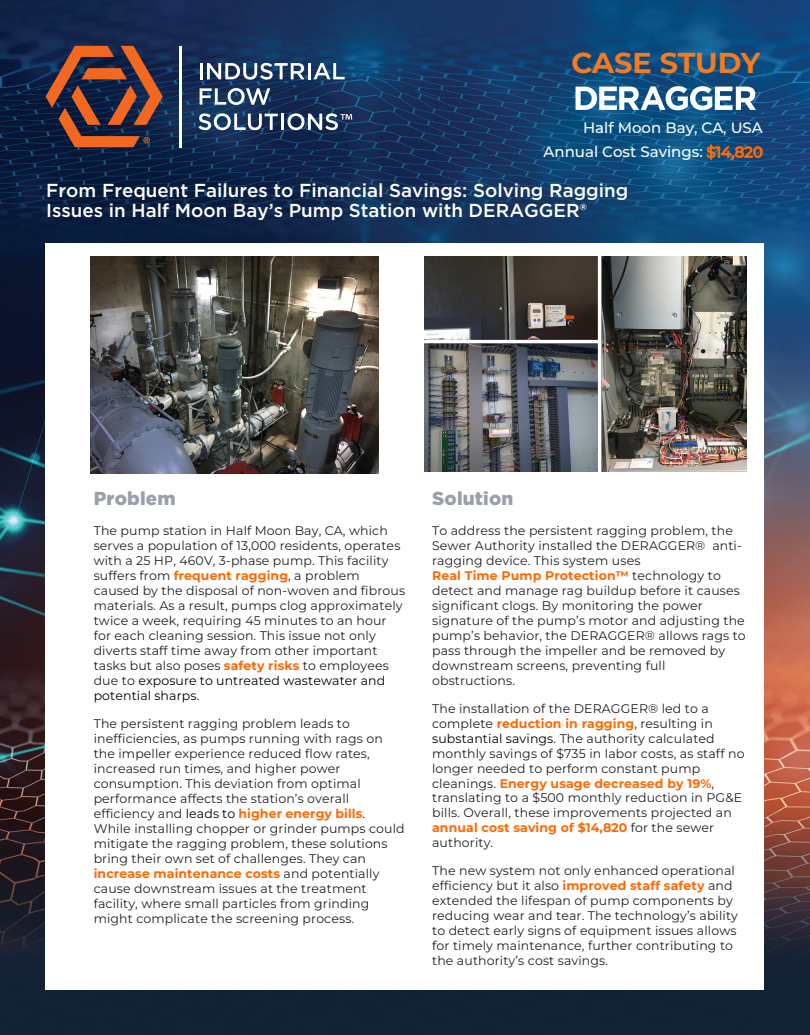
<style>
.page{position:relative;width:810px;height:1035px;background:#fff}
.page>*{position:absolute;margin:0;border:0;box-sizing:border-box;transform-origin:0 0}
.t1{font:700 28.75px "Montserrat";letter-spacing:-.01em;color:#f47b21}
.t2{font:19px "Myriad Pro";color:#f47b21}
.t3{font:500 18.75px/20.5px "Gotham";color:#fff}
.t4{font:900 18.75px "Gotham";letter-spacing:.01em;color:#9ba0a8}
.t5{font:500 15px/24.2px "Montserrat";color:#fff;text-align:right}
.t6{font:12.5px/15px "Montserrat";letter-spacing:.01em;color:#231f20}
.s1{color:#ff6900}
.s2{font-weight:700;color:#ff6900}
.s3{font-style:inherit}
.s4{color:#000}
</style>
<div class="page">
<img style="left:0;top:0;width:809px;height:1035px">
<div style="left:46px;top:243px;width:718px;height:747px;background:#fff"></div>
<hr style="left:200px;top:63px;width:3px;height:16px;background:#fff">
<svg style="left:207px;top:63px;width:98px;height:17px"></svg>
<hr style="left:308px;top:63px;width:3px;height:16px;background:#fff">
<svg style="left:314px;top:63px;width:31px;height:16px"></svg>
<svg style="left:200px;top:88px;width:70px;height:17px"></svg>
<svg style="left:199px;top:113px;width:79px;height:17px"></svg>
<hr style="left:281px;top:114px;width:3px;height:16px;background:#fff">
<hr style="left:180px;top:46px;width:2px;height:101px;background:#fff">
<svg style="left:46px;top:46px;width:117px;height:101px;background:#613c39"></svg>
<svg style="left:288px;top:113px;width:64px;height:17px"></svg>
<svg style="left:576px;top:86px;width:180px;height:24px"></svg>
<img style="left:90px;top:257px;width:288px;height:216px">
<img style="left:424px;top:257px;width:322px;height:215px">
<p class="t2" style="left:143px;top:132px;width:9px">®</p>
<p class="t1" style="left:571px;top:43px;width:190px">CASE STUDY</p>
<p class="t5" style="left:544px;top:115px;width:221px">Half Moon Bay, CA, USA<br>Annual Cost Savings: <span class="s1">$14,820</span></p>
<p class="t3" style="left:46px;top:180px;width:584px">From Frequent Failures to Financial Savings: Solving Ragging<br>Issues in Half Moon Bay’s Pump Station with DERAGGER®</p>
<p class="t4" style="left:94px;top:487px;width:83px">Problem</p>
<p class="t6" style="left:94px;top:523px;width:313px">The pump station in Half Moon Bay, CA, which serves a population of 13,000 residents, operates with a 25 HP, 460V, 3-phase pump. This facility suffers from <span class="s2">frequent ragging</span>, a problem caused by the disposal of non-woven and fibrous materials. As a result, pumps clog approximately twice a week, requiring 45 minutes to an hour for each cleaning session. This issue not only diverts staff time away from other important tasks but also poses <span class="s2">safety risks</span> to employee<span class="s3">s </span>due to <span class="s4">exposure to untreated wastewater and potential sharps.</span></p>
<p class="t6" style="left:94px;top:716px;width:313px">The persistent ragging problem leads to inefficiencies, as pumps running with rags on the impeller experience reduced flow rates, increased run times, and higher power consumption. This deviation from optimal performance affects the station’s overall efficiency and <span class="s4">leads to</span> <span class="s2">higher energy bills</span><span class="s4">.<br></span>While installing chopper or grinder pumps could mitigate the ragging problem, these solutions bring their own set of challenges. They can <span class="s2">increase maintenance costs</span> and potentially cause downstream issues at the treatment facility, where small particles from grinding might complicate the screening process.</p>
<p class="t4" style="left:432px;top:487px;width:83px">Solution</p>
<p class="t6" style="left:432px;top:523px;width:315px">To address the persistent ragging problem, the Sewer Authority installed the DERAGGER® anti&shy;ragging device. This system uses<br><span class="s2">Real Time Pump Protection™</span> technology to detect and manage rag buildup before it causes significant clogs. By monitoring the power signature of the pump’s motor and adjusting the pump’s behavior, the DERAGGER<span class="s3">®</span> allows rags to pass through the impeller and be removed by downstream screens, preventing full obstructions.</p>
<p class="t6" style="left:432px;top:700px;width:314px">The installation of the DERAGGER® led to a complete <span class="s2">reduction in ragging</span>, resulting in <span class="s4">substantial savings</span>. The authority calculated monthly savings of $735 in labor costs, as staff no longer needed to perform constant pump cleanings. <span class="s2">Energy usage decreased by 19%</span>, translating to a $500 monthly reduction in PG&amp;E bills. Overall, these improvements projected an <span class="s2">annual cost saving of $14,820</span> for the sewer authority.</p>
<p class="t6" style="left:432px;top:863px;width:307px">The new system not only enhanced operational efficiency but <span class="s3">it</span> also <span class="s2">improved staff safety</span> and extended the lifespan of pump components by reducing wear and tear. The technology’s ability to detect early signs of equipment issues allows for timely maintenance, further contributing to the authority’s cost savings.</p>
</div>
